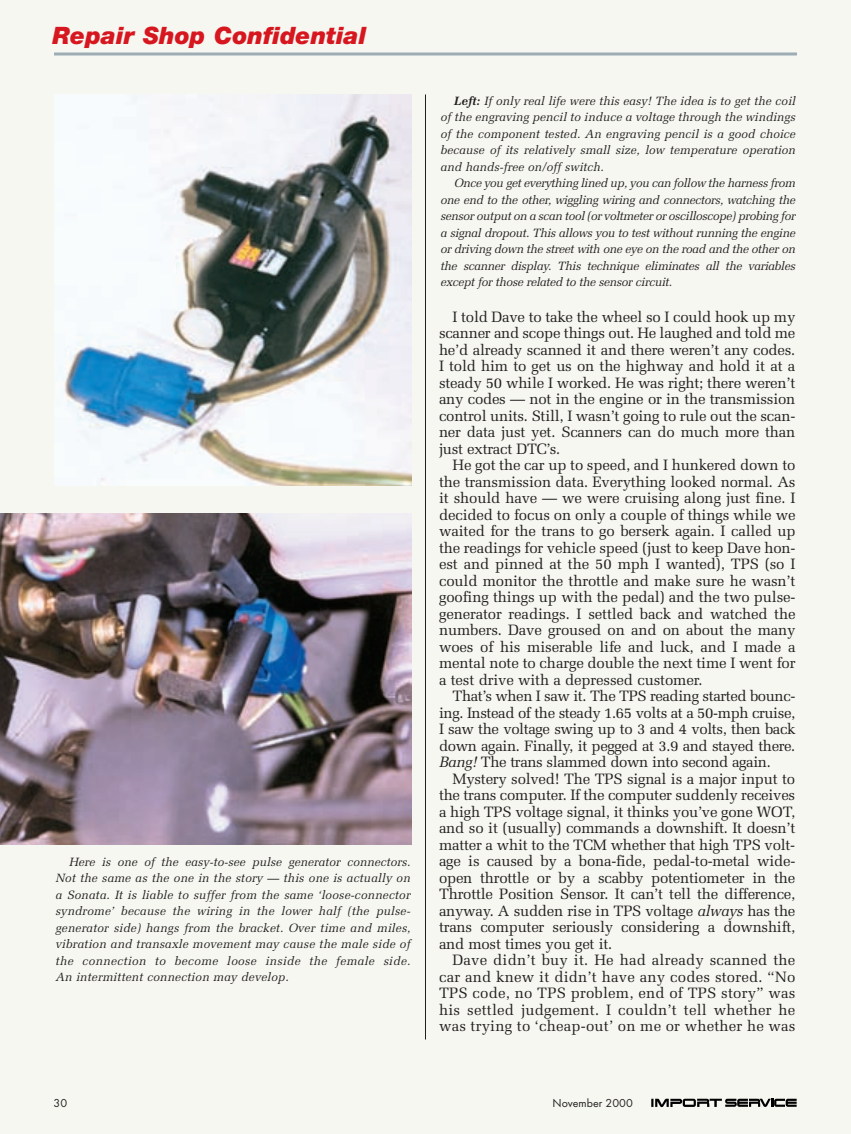
<style>
.page{position:relative;width:851px;height:1134px;background:#fff}
.page>*{position:absolute;margin:0;border:0;box-sizing:border-box;transform-origin:0 0}
.t1{font:italic 900 24px "Helvetica Neue";color:#d7171f}
.t2{font:15px/16.5px "Melior";letter-spacing:-.015em;color:#231f20;text-align:justify}
.t3{font:italic 12px/16.5px "Melior";color:#231f20;text-align:justify}
.t4{font:12px "Futura T";color:#231f20}
.s1{font-weight:700}
.s2{font-style:italic}
</style>
<div class="page">
<div style="left:0;top:0;width:850px;height:1134px;background:#f6f7f1"></div>
<svg style="left:651px;top:1098px;width:145px;height:9px"></svg>
<svg style="left:54px;top:52px;width:742px;height:4px;background:#b2bec3"></svg>
<hr style="left:425px;top:94px;width:1px;height:946px;background:#231f20">
<img style="left:54px;top:94px;width:358px;height:392px">
<img style="left:0;top:513px;width:412px;height:332px">
<h1 class="t1" style="left:52px;top:27px;width:315px">Repair Shop Confidential</h1>
<p class="t3" style="left:55px;top:854px;width:356px;text-indent:14px">Here is one of the easy-to-see pulse generator connectors.<br>Not the same as the one in the story — this one is actually on a Sonata. It is liable to suffer from the same ‘loose-connector syndrome’ because the wiring in the lower half (the pulse&shy;generator side) hangs from the bracket. Over time and miles, vibration and transaxle movement may cause the male side of the connection to become loose inside the female side.<br>An intermittent connection may develop.</p>
<p class="t3" style="left:440px;top:93px;width:356px;text-indent:14px"><span class="s1">Left:</span> If only real life were this easy! The idea is to get the coil of the engraving pencil to induce a voltage through the windings of the component tested. An engraving pencil is a good choice because of its relatively small size, low temperature operation and hands-free on/off switch.</p>
<p class="t3" style="left:440px;top:175px;width:356px;text-indent:14px">Once you get everything lined up, you can follow the harness from one end to the other, wiggling wiring and connectors, watching the sensor output on a scan tool (or voltmeter or oscilloscope) probing for a signal dropout. This allows you to test without running the engine or driving down the street with one eye on the road and the other on the scanner display. This technique eliminates all the variables except for those related to the sensor circuit.</p>
<p class="t2" style="left:439px;top:308px;width:358px;text-indent:14px">I told Dave to take the wheel so I could hook up my scanner and scope things out. He laughed and told me he’d already scanned it and there weren’t any codes.<br>I told him to get us on the highway and hold it at a steady 50 while I worked. He was right; there weren’t any codes — not in the engine or in the transmission control units. Still, I wasn’t going to rule out the scan&shy;ner data just yet. Scanners can do much more than just extract DTC’s.</p>
<p class="t2" style="left:439px;top:457px;width:358px;text-indent:14px">He got the car up to speed, and I hunkered down to the transmission data. Everything looked normal. As it should have — we were cruising along just fine. I decided to focus on only a couple of things while we waited for the trans to go berserk again. I called up the readings for vehicle speed (just to keep Dave hon&shy;est and pinned at the 50 mph I wanted), TPS (so I could monitor the throttle and make sure he wasn’t goofing things up with the pedal) and the two pulse&shy;generator readings. I settled back and watched the numbers. Dave groused on and on about the many woes of his miserable life and luck, and I made a mental note to charge double the next time I went for a test drive with a depressed customer.</p>
<p class="t2" style="left:439px;top:688px;width:358px;text-indent:14px">That’s when I saw it. The TPS reading started bounc&shy;ing. Instead of the steady 1.65 volts at a 50-mph cruise, I saw the voltage swing up to 3 and 4 volts, then back down again. Finally, it pegged at 3.9 and stayed there.<br><span class="s2">Bang!</span> The trans slammed down into second again.</p>
<p class="t2" style="left:439px;top:770px;width:358px;text-indent:14px">Mystery solved! The TPS signal is a major input to the trans computer. If the computer suddenly receives a high TPS voltage signal, it thinks you’ve gone WOT, and so it (usually) commands a downshift. It doesn’t matter a whit to the TCM whether that high TPS volt&shy;age is caused by a bona-fide, pedal-to-metal wide&shy;open throttle or by a scabby potentiometer in the Throttle Position Sensor. It can’t tell the difference, anyway. A sudden rise in TPS voltage <span class="s2">always</span> has the trans computer seriously considering a downshift, and most times you get it.</p>
<p class="t2" style="left:439px;top:952px;width:358px;text-indent:14px">Dave didn’t buy it. He had already scanned the car and knew it didn’t have any codes stored. “No TPS code, no TPS problem, end of TPS story” was his settled judgement. I couldn’t tell whether he was trying to ‘cheap-out’ on me or whether he was</p>
<p class="t4" style="left:54px;top:1096px;width:15px">30</p>
<p class="t4" style="left:552px;top:1096px;width:82px">November 2000</p>
</div>
